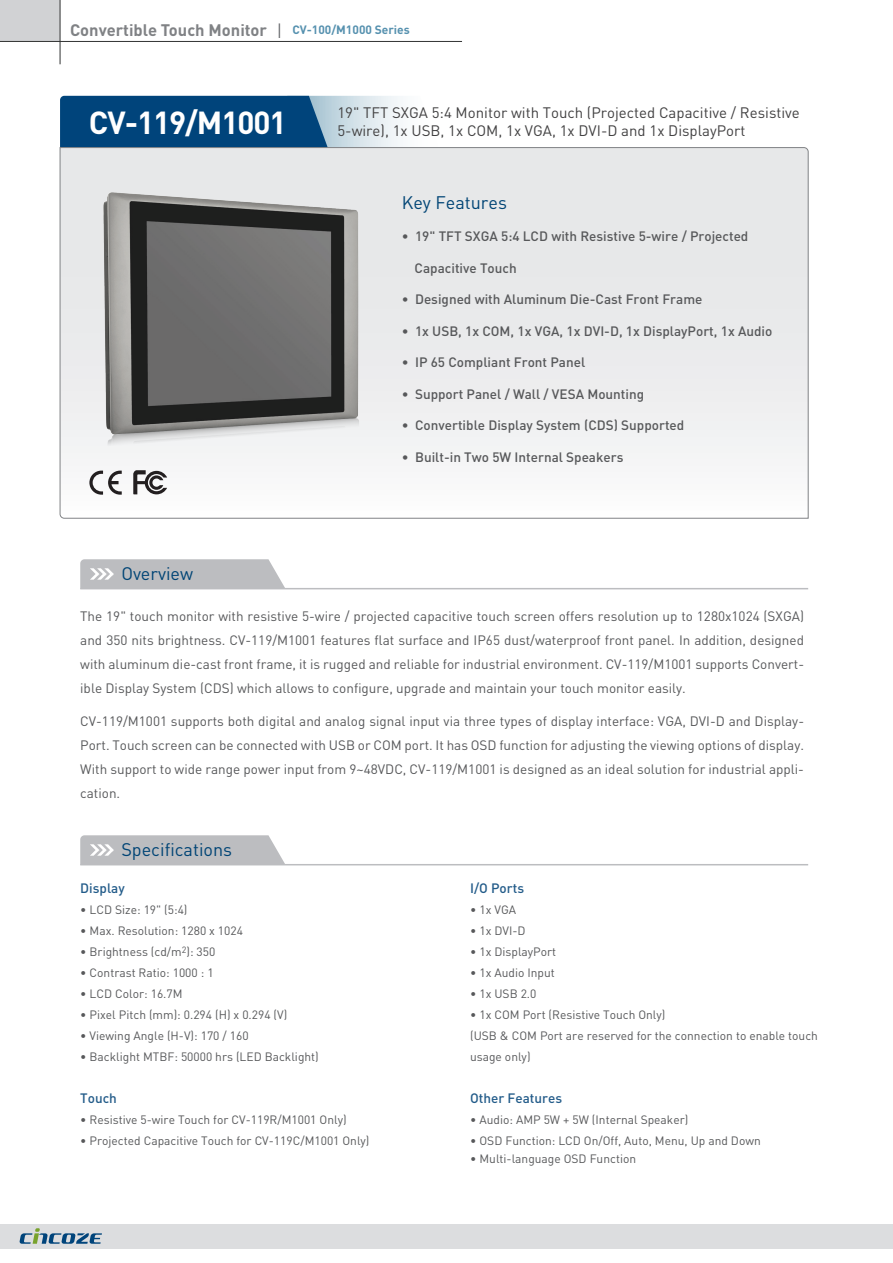
<style>
.page{position:relative;width:893px;height:1263px;background:#fff}
.page>*{position:absolute;margin:0;border:0;box-sizing:border-box;transform-origin:0 0}
.t1{font:700 31.5px "DIN Pro";letter-spacing:-.035em;color:#fff}
.t2{font:18px "DIN Pro";color:#004475}
.t3{font:700 16.5px "DIN Pro";color:#808285}
.t4{font:15px/18px "DIN Pro";color:#424142}
.t5{font:13.5px/24px "DIN Pro";color:#57585a;text-align:justify}
.t6{font:500 13.5px "DIN Pro";color:#57585a}
.t7{font:500 13.5px "DIN Pro";color:#225b89}
.t8{font:12px/21px "DIN Pro";color:#57585a}
.t9{font:700 12px "DIN Pro";color:#5691af}
</style>
<div class="page">
<svg style="left:60px;top:96px;width:340px;height:51px;background:#326995"></svg>
<svg style="left:60px;top:147px;width:748px;height:372px"></svg>
<svg style="left:89px;top:471px;width:33px;height:24px"></svg>
<svg style="left:133px;top:482px;width:34px;height:12px"></svg>
<hr style="left:80px;top:588px;width:728px;height:1px;background:#bcbdc0">
<svg style="left:80px;top:559px;width:205px;height:29px;background:#c0c1c4"></svg>
<hr style="left:80px;top:864px;width:728px;height:1px;background:#bcbdc0">
<svg style="left:80px;top:835px;width:205px;height:29px;background:#c0c1c4"></svg>
<div style="left:0;top:1225px;width:893px;height:24px;background:#dcdddf"></div>
<svg style="left:20px;top:1228px;width:82px;height:16px"></svg>
<div style="left:0;top:0;width:60px;height:41px;background:#d1d2d4"></div>
<hr style="left:0;top:41px;width:462px;height:1px;background:#313232">
<hr style="left:60px;top:0;width:1px;height:64px;background:#313232">
<svg style="left:279px;top:23px;width:1px;height:15px"></svg>
<img style="left:93px;top:186px;width:277px;height:296px">
<p class="t3" style="left:70px;top:16px;width:199px">Convertible Touch Monitor</p>
<p class="t9" style="left:292px;top:20px;width:119px">CV-100/M1000 Series</p>
<h1 class="t1" style="left:89px;top:96px;width:199px">CV-119/M1001</h1>
<h2 class="t2" style="left:121px;top:561px;width:73px">Overview</h2>
<p class="t4" style="left:337px;top:103px;width:464px">19" TFT SXGA 5:4 Monitor with Touch (Projected Capacitive / Resistive<br>5-wire), 1x USB, 1x COM, 1x VGA, 1x DVI-D and 1x DisplayPort</p>
<h2 class="t2" style="left:402px;top:190px;width:107px">Key Features</h2>
<p class="t6" style="left:402px;top:226px;width:348px">• 19" TFT SXGA 5:4 LCD with Resistive 5-wire / Projected</p>
<p class="t6" style="left:415px;top:257px;width:104px">Capacitive Touch</p>
<p class="t6" style="left:402px;top:289px;width:302px">• Designed with Aluminum Die-Cast Front Frame</p>
<p class="t6" style="left:402px;top:320px;width:372px">• 1x USB, 1x COM, 1x VGA, 1x DVI-D, 1x DisplayPort, 1x Audio</p>
<p class="t6" style="left:402px;top:352px;width:185px">• IP 65 Compliant Front Panel</p>
<p class="t6" style="left:402px;top:383px;width:244px">• Support Panel / Wall / VESA Mounting</p>
<p class="t6" style="left:402px;top:415px;width:284px">• Convertible Display System (CDS) Supported</p>
<p class="t6" style="left:402px;top:446px;width:223px">• Built-in Two 5W Internal Speakers</p>
<p class="t5" style="left:80px;top:603px;width:725px">The 19" touch monitor with resistive 5-wire / projected capacitive touch screen offers resolution up to 1280x1024 (SXGA) and 350 nits brightness. CV-119/M1001 features flat surface and IP65 dust/waterproof front panel. In addition, designed with aluminum die-cast front frame, it is rugged and reliable for industrial environment. CV-119/M1001 supports Convert&shy;ible Display System (CDS) which allows to configure, upgrade and maintain your touch monitor easily.</p>
<p class="t5" style="left:80px;top:708px;width:725px">CV-119/M1001 supports both digital and analog signal input via three types of display interface: VGA, DVI-D and Display-Port. Touch screen can be connected with USB or COM port. It has OSD function for adjusting the viewing options of display.<br>With support to wide range power input from 9~48VDC, CV-119/M1001 is designed as an ideal solution for industrial appli&shy;cation.</p>
<h2 class="t2" style="left:121px;top:837px;width:112px">Specifications</h2>
<p class="t7" style="left:80px;top:877px;width:46px">Display</p>
<p class="t8" style="left:80px;top:898px;width:109px">• LCD Size: 19" (5:4)</p>
<p class="t8" style="left:80px;top:919px;width:164px">• Max. Resolution: 1280 x 1024</p>
<p class="t8" style="left:80px;top:940px;width:137px">• Brightness (cd/m<sup>2</sup>): 350</p>
<p class="t8" style="left:80px;top:961px;width:135px">• Contrast Ratio: 1000 : 1</p>
<p class="t8" style="left:80px;top:982px;width:104px">• LCD Color: 16.7M</p>
<p class="t8" style="left:80px;top:1003px;width:209px">• Pixel Pitch (mm): 0.294 (H) x 0.294 (V)</p>
<p class="t8" style="left:80px;top:1024px;width:170px">• Viewing Angle (H-V): 170 / 160</p>
<p class="t8" style="left:80px;top:1045px;width:240px">• Backlight MTBF: 50000 hrs (LED Backlight)</p>
<p class="t7" style="left:80px;top:1087px;width:38px">Touch</p>
<p class="t8" style="left:80px;top:1108px;width:268px">• Resistive 5-wire Touch for CV-119R/M1001 Only)</p>
<p class="t8" style="left:80px;top:1129px;width:291px">• Projected Capacitive Touch for CV-119C/M1001 Only)</p>
<p class="t7" style="left:470px;top:877px;width:56px">I/O Ports</p>
<p class="t8" style="left:470px;top:898px;width:48px">• 1x VGA</p>
<p class="t8" style="left:470px;top:919px;width:57px">• 1x DVI-D</p>
<p class="t8" style="left:470px;top:940px;width:88px">• 1x DisplayPort</p>
<p class="t8" style="left:470px;top:961px;width:86px">• 1x Audio Input</p>
<p class="t8" style="left:470px;top:982px;width:68px">• 1x USB 2.0</p>
<p class="t8" style="left:470px;top:1003px;width:349px">• 1x COM Port (Resistive Touch Only)<br>(USB &amp; COM Port are reserved for the connection to enable touch usage only)</p>
<p class="t7" style="left:470px;top:1087px;width:94px">Other Features</p>
<p class="t8" style="left:470px;top:1108px;width:220px">• Audio: AMP 5W + 5W (Internal Speaker)</p>
<p class="t8" style="left:470px;top:1129px;width:292px">• OSD Function: LCD On/Off, Auto, Menu, Up and Down</p>
<p class="t8" style="left:470px;top:1147px;width:168px">• Multi-language OSD Function</p>
</div>
